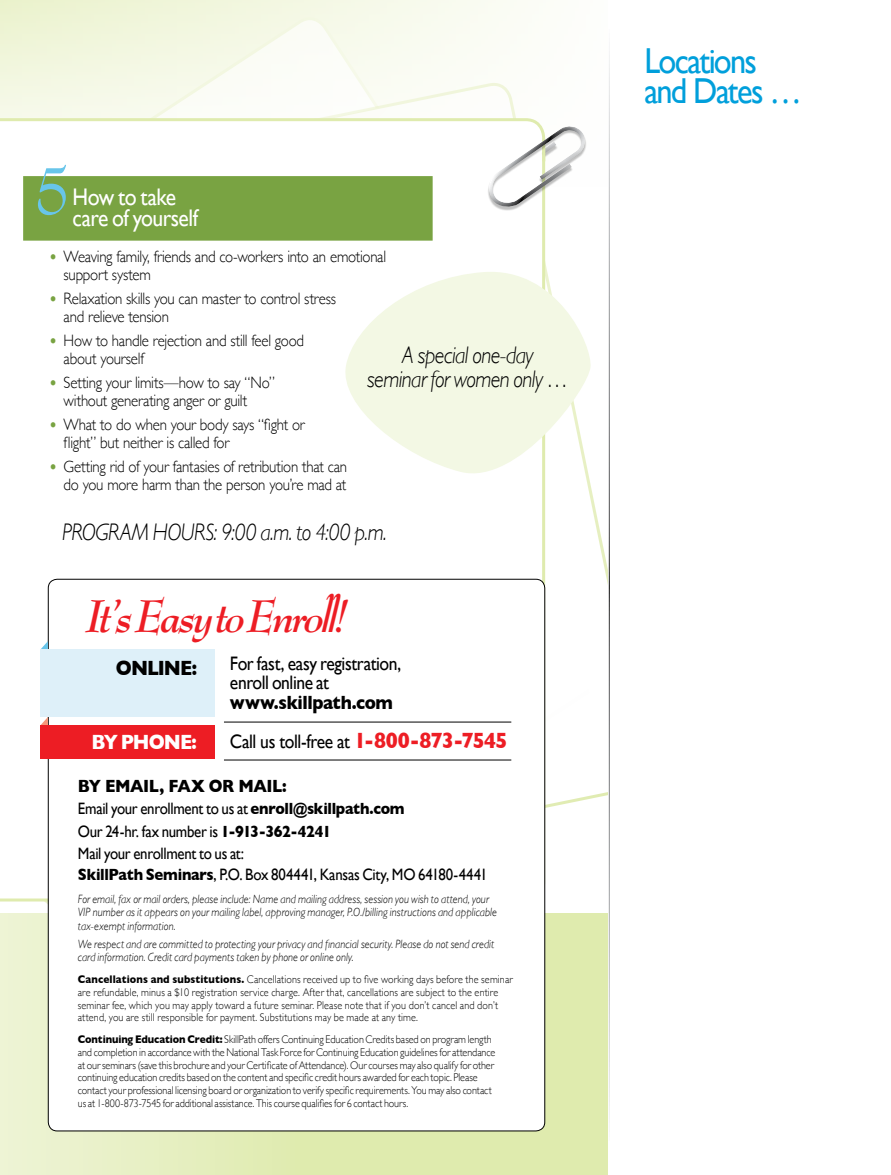
<style>
.page{position:relative;width:891px;height:1175px;background:#fff}
.page>*{position:absolute;margin:0;border:0;box-sizing:border-box;transform-origin:0 0}
.t1{font:67.5px "Bernhard Modern BT";color:#68c5ea;scale:.9 1}
.t2{font:italic 700 45px "Bernhard Modern BT";letter-spacing:-.065em;color:#ed1d24;scale:.9 1}
.t3{font:36px/30px "Gill Sans";letter-spacing:-.05em;color:#009fdb;scale:.9 1}
.t4{font:italic 300 24px/24px "Gill Sans";letter-spacing:-.03em;color:#000;text-align:center;scale:.9 1}
.t5{font:24px/21px "Gill Sans";letter-spacing:-.03em;color:#fff;scale:.9 1}
.t6{font:700 21px "Gill Sans";letter-spacing:-.05em;color:#fff;scale:.9 1}
.t7{font:700 21px "Gill Sans";letter-spacing:-.05em;color:#000;scale:.9 1}
.t8{font:19.5px/19.5px "Gill Sans";letter-spacing:-.025em;color:#000;scale:.9 1}
.t9{font:700 19.5px "Gill Sans";letter-spacing:-.02em;color:#000;scale:.9 1}
.t10{font:700 18px "Gill Sans";letter-spacing:-.03em;color:#000;scale:.9 1}
.t11{font:300 16.5px/18px "Gill Sans";letter-spacing:-.015em;color:#000;scale:.9 1}
.t12{font:16.5px/22.5px "Gill Sans";letter-spacing:-.02em;color:#000;scale:.9 1}
.t13{font:italic 300 12px/13.5px "Gill Sans";letter-spacing:.005em;color:#000;scale:.9 1}
.t14{font:300 11.25px/12.8px "Gill Sans";letter-spacing:-.005em;color:#000;scale:.9 1}
.s1{font-size:21px;color:#79a342}
.s2{font-weight:700;font-size:22.5px;color:#ed1d24}
.s3{font-weight:700}
</style>
<div class="page">
<div style="left:0;top:0;width:644px;height:1174px;background:linear-gradient(to right,#eff5d8,#fff)"></div>
<svg style="left:0;top:81px;width:609px;height:831px"></svg>
<svg style="left:0;top:118px;width:545px;height:783px"></svg>
<div style="left:295px;top:914px;width:596px;height:260px;background:#dfebae"></div>
<div style="left:0;top:914px;width:295px;height:260px;background:linear-gradient(to right,#ebf1d4,#d9e4ac)"></div>
<div style="left:48px;top:579px;width:497px;height:551px;background:#fff;border-radius:9px"></div>
<div style="left:609px;top:0;width:282px;height:1174px;background:#fff"></div>
<svg style="left:40px;top:641px;width:8px;height:9px"></svg>
<svg style="left:40px;top:717px;width:8px;height:8px"></svg>
<div style="left:40px;top:650px;width:175px;height:67px;background:#def0f9"></div>
<div style="left:40px;top:725px;width:175px;height:34px;background:#ed1d24"></div>
<hr style="left:224px;top:722px;width:287px;height:1px;background:#000">
<hr style="left:224px;top:759px;width:287px;height:1px;background:#000">
<svg style="left:480px;top:100px;width:113px;height:129px"></svg>
<div style="left:23px;top:176px;width:410px;height:65px;background:#79a342"></div>
<svg style="left:339px;top:267px;width:254px;height:219px;fill:#f3f8e4"></svg>
<h1 class="t1" style="left:36px;top:146px;width:39px">5</h1>
<h3 class="t5" style="left:73px;top:186px;width:141px">How to take care of yourself</h3>
<h3 class="t11" style="left:64px;top:246px;width:360px;text-indent:-15px"><span class="s1">•</span> Weaving family, friends and co-workers into an emotional support system</h3>
<h3 class="t11" style="left:64px;top:288px;width:304px;text-indent:-15px"><span class="s1">•</span> Relaxation skills you can master to control stress and relieve tension</h3>
<h3 class="t11" style="left:64px;top:330px;width:269px;text-indent:-15px"><span class="s1">•</span> How to handle rejection and still feel good about yourself</h3>
<h3 class="t11" style="left:64px;top:372px;width:236px;text-indent:-15px"><span class="s1">•</span> Setting your limits—how to say “No” without generating anger or guilt</h3>
<h3 class="t11" style="left:64px;top:414px;width:269px;text-indent:-15px"><span class="s1">•</span> What to do when your body says “fight or flight” but neither is called for</h3>
<h3 class="t11" style="left:49px;top:456px;width:333px;text-align:right"><span class="s1">•</span> Getting rid of your fantasies of retribution that can do you more harm than the person you’re mad at</h3>
<h3 class="t4" style="left:367px;top:343px;width:225px">A special one-day<br>seminar for women only …</h3>
<h3 class="t4" style="left:62px;top:520px;width:362px">PROGRAM HOURS: 9:00 a.m. to 4:00 p.m.</h3>
<h2 class="t2" style="left:87px;top:588px;width:293px">It’s Easy to Enroll!</h2>
<h3 class="t7" style="left:116px;top:651px;width:92px">ONLINE:</h3>
<h3 class="t8" style="left:230px;top:653px;width:192px">For fast, easy registration, enroll online at</h3>
<h3 class="t9" style="left:230px;top:686px;width:183px">www.skillpath.com</h3>
<h3 class="t6" style="left:92px;top:725px;width:119px">BY PHONE:</h3>
<h3 class="t8" style="left:230px;top:731px;width:310px">Call us toll-free at <span class="s2">1-800-873-7545</span></h3>
<h3 class="t10" style="left:78px;top:771px;width:234px">BY EMAIL, FAX OR MAIL:</h3>
<h3 class="t12" style="left:78px;top:797px;width:365px">Email your enrollment to us at <span class="s3">enroll@skillpath.com<br></span>Our 24-hr. fax number is <span class="s3">1-913-362-4241<br></span>Mail your enrollment to us at:</h3>
<h3 class="t12" style="left:78px;top:863px;width:457px"><span class="s3">SkillPath Seminars</span>, P.O. Box 804441, Kansas City, MO 64180-4441</h3>
<p class="t13" style="left:78px;top:892px;width:467px">For email, fax or mail orders, please include: Name and mailing address, session you wish to attend, your<br>VIP number as it appears on your mailing label, approving manager, P.O./billing instructions and applicable tax-exempt information.</p>
<p class="t13" style="left:78px;top:937px;width:464px">We respect and are committed to protecting your privacy and financial security. Please do not send credit card information. Credit card payments taken by phone or online only.</p>
<p class="t14" style="left:78px;top:972px;width:485px"><span class="s3">Cancellations and substitutions.</span> Cancellations received up to five working days before the seminar are refundable, minus a $10 registration service charge. After that, cancellations are subject to the entire seminar fee, which you may apply toward a future seminar. Please note that if you don’t cancel and don’t attend, you are still responsible for payment. Substitutions may be made at any time.</p>
<p class="t14" style="left:78px;top:1032px;width:465px"><span class="s3">Continuing Education Credit:</span> SkillPath offers Continuing Education Credits based on program length and completion in accordance with the National Task Force for Continuing Education guidelines for attendance at our seminars (save this brochure and your Certificate of Attendance). Our courses may also qualify for other continuing education credits based on the content and specific credit hours awarded for each topic. Please contact your professional licensing board or organization to verify specific requirements. You may also contact us at 1-800-873-7545 for additional assistance. This course qualifies for 6 contact hours.</p>
<h3 class="t3" style="left:644px;top:45px;width:176px">Locations and Dates …</h3>
</div>
